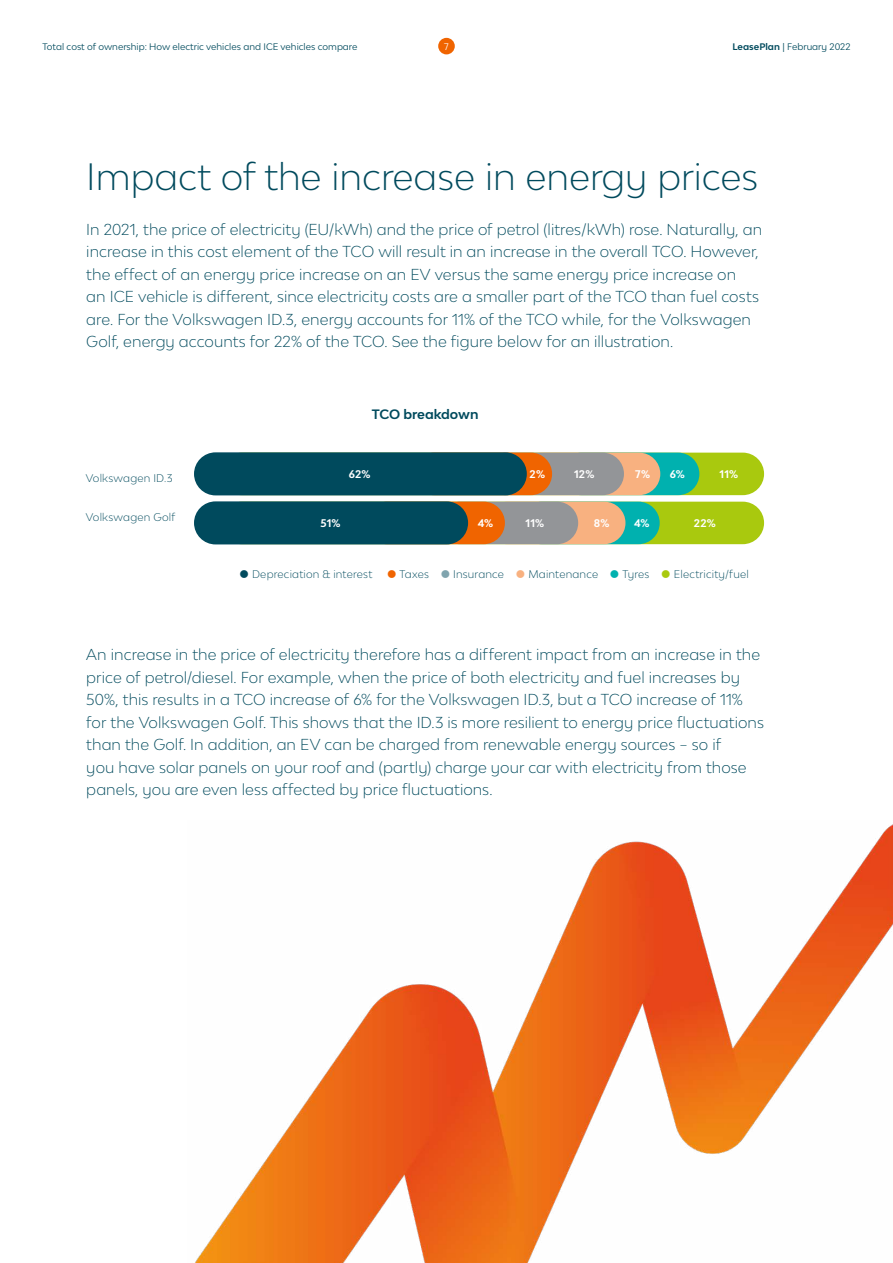
<style>
.page{position:relative;width:893px;height:1263px;background:#fff}
.page>*{position:absolute;margin:0;border:0;box-sizing:border-box;transform-origin:0 0}
.t1{font:300 36px "Lease Plan";color:#004a5d}
.t2{font:300 15px/22.5px "Lease Plan";letter-spacing:.005em;color:#004a5d}
.t3{font:700 12.9px "Lease Plan";letter-spacing:-.005em;color:#004a5d}
.t4{font:300 10.5px "Lease Plan";letter-spacing:.02em;color:#004a5d}
.t5{font:700 10.5px "Lease Plan";letter-spacing:.015em;color:#fff}
.t6{font:9px "Lease Plan";color:#004a5d}
.t7{font:9px "Lease Plan";color:#fff}
.s1{font-weight:700}
.s2{color:#f06400}
.s3{color:#80a4ae}
.s4{color:#f8b180}
.s5{color:#00b1af}
.s6{color:#a9c90e}
</style>
<div class="page">
<img style="left:195px;top:824px;width:698px;height:439px">
<div style="left:438px;top:38px;width:17px;height:16px;background:#f06400;border-radius:50%"></div>
<div style="left:221px;top:453px;width:543px;height:42px;background:#a9c90e;border-radius:21px"></div>
<div style="left:560px;top:453px;width:139px;height:42px;background:#00b1af;border-radius:21px"></div>
<div style="left:521px;top:453px;width:139px;height:42px;background:#f8b180;border-radius:21px"></div>
<div style="left:485px;top:453px;width:139px;height:42px;background:#939598;border-radius:21px"></div>
<div style="left:413px;top:453px;width:139px;height:42px;background:#f06400;border-radius:21px"></div>
<div style="left:194px;top:452px;width:333px;height:43px;background:#004a5d;border-radius:22px"></div>
<div style="left:221px;top:502px;width:543px;height:42px;background:#a9c90e;border-radius:21px"></div>
<div style="left:521px;top:502px;width:139px;height:42px;background:#00b1af;border-radius:21px"></div>
<div style="left:486px;top:502px;width:139px;height:42px;background:#f8b180;border-radius:21px"></div>
<div style="left:439px;top:502px;width:139px;height:42px;background:#939598;border-radius:21px"></div>
<div style="left:366px;top:502px;width:139px;height:42px;background:#f06400;border-radius:21px"></div>
<div style="left:194px;top:501px;width:274px;height:43px;background:#004a5d;border-radius:22px"></div>
<p class="t6" style="left:43px;top:40px;width:316px">Total cost of ownership: How electric vehicles and ICE vehicles compare</p>
<p class="t7" style="left:444px;top:40px;width:6px">7</p>
<p class="t6" style="left:733px;top:40px;width:119px"><span class="s1">LeasePlan</span> | February 2022</p>
<h1 class="t1" style="left:86px;top:153px;width:674px">Impact of the increase in energy prices</h1>
<p class="t2" style="left:86px;top:217px;width:677px">In 2021, the price of electricity (EU/kWh) and the price of petrol (litres/kWh) rose. Naturally, an increase in this cost element of the TCO will result in an increase in the overall TCO. However, the effect of an energy price increase on an EV versus the same energy price increase on<br>an ICE vehicle is different, since electricity costs are a smaller part of the TCO than fuel costs are. For the Volkswagen ID.3, energy accounts for 11% of the TCO while, for the Volkswagen Golf, energy accounts for 22% of the TCO. See the figure below for an illustration.</p>
<p class="t4" style="left:86px;top:471px;width:88px">Volkswagen ID.3</p>
<p class="t4" style="left:86px;top:511px;width:91px">Volkswagen Golf</p>
<p class="t3" style="left:372px;top:406px;width:108px">TCO breakdown</p>
<p class="t5" style="left:349px;top:467px;width:23px">62%</p>
<p class="t5" style="left:530px;top:467px;width:17px">2%</p>
<p class="t5" style="left:574px;top:467px;width:22px">12%</p>
<p class="t5" style="left:635px;top:467px;width:16px">7%</p>
<p class="t5" style="left:670px;top:467px;width:16px">6%</p>
<p class="t5" style="left:720px;top:467px;width:20px">11%</p>
<p class="t5" style="left:320px;top:516px;width:22px">51%</p>
<p class="t5" style="left:478px;top:516px;width:17px">4%</p>
<p class="t5" style="left:525px;top:516px;width:20px">11%</p>
<p class="t5" style="left:594px;top:516px;width:17px">8%</p>
<p class="t5" style="left:634px;top:516px;width:17px">4%</p>
<p class="t5" style="left:694px;top:516px;width:23px">22%</p>
<p class="t4" style="left:239px;top:567px;width:511px">● Depreciation &amp; interest <span class="s2">●</span> Taxes <span class="s3">●</span> Insurance <span class="s4">●</span> Maintenance <span class="s5">●</span> Tyres <span class="s6">●</span> Electricity/fuel</p>
<p class="t2" style="left:86px;top:643px;width:679px">An increase in the price of electricity therefore has a different impact from an increase in the price of petrol/diesel. For example, when the price of both electricity and fuel increases by 50%, this results in a TCO increase of 6% for the Volkswagen ID.3, but a TCO increase of 11% for the Volkswagen Golf. This shows that the ID.3 is more resilient to energy price fluctuations than the Golf. In addition, an EV can be charged from renewable energy sources – so if<br>you have solar panels on your roof and (partly) charge your car with electricity from those panels, you are even less affected by price fluctuations.</p>
</div>
